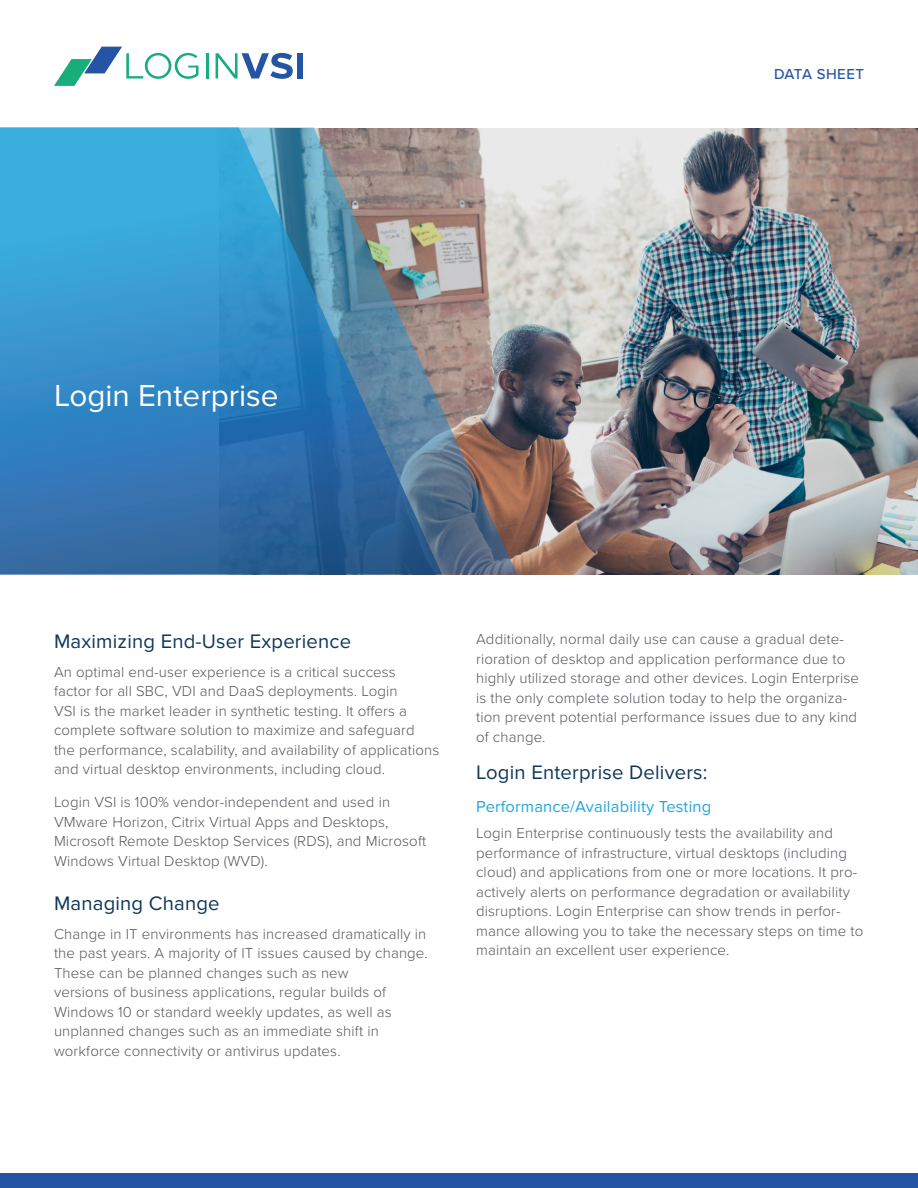
<style>
.page{position:relative;width:918px;height:1188px;background:#fff}
.page>*{position:absolute;margin:0;border:0;box-sizing:border-box;transform-origin:0 0}
.DS_H1{font:31.5px "Proxima Nova";color:#fff}
.Body_Copy_-_H1{font:20.25px "Proxima Nova";letter-spacing:.01em;color:#0e3758}
.Body_Copy_-_H3{font:16.5px "Proxima Nova";letter-spacing:.01em;color:#24a6db}
.Body_Copy_-_H3-2{font:300 15px/19.5px "Proxima Nova";letter-spacing:.01em;color:#57555e}
.Body_Copy_-_Body{font:300 15px/19.5px "Proxima Nova";letter-spacing:.01em;color:#57555e}
.t1{font:500 15px "Proxima Nova";letter-spacing:.03em;color:#2455a5}
</style>
<div class="page">
<hr style="left:206px;top:53px;width:2px;height:26px;background:#19ad7a">
<svg style="left:216px;top:53px;width:77px;height:26px"></svg>
<div style="left:297px;top:53px;width:6px;height:26px;background:#2455a5"></div>
<svg style="left:54px;top:47px;width:145px;height:39px"></svg>
<img style="left:517px;top:128px;width:401px;height:447px">
<svg style="left:442px;top:128px;width:75px;height:447px;background:#9c9291"></svg>
<svg style="left:0;top:127px;width:442px;height:448px;background:#4287b6"></svg>
<div style="left:0;top:1173px;width:918px;height:15px;background:#2455a5"></div>
<p class="t1" style="left:774px;top:63px;width:91px">DATA SHEET</p>
<p class="DS_H1" style="left:54px;top:378px;width:226px">Login Enterprise</p>
<p class="Body_Copy_-_H1" style="left:54px;top:630px;width:299px">Maximizing End-User Experience</p>
<p class="Body_Copy_-_Body" style="left:54px;top:661px;width:387px">An optimal end-user experience is a critical success<br>factor for all SBC, VDI and DaaS deployments. Login<br>VSI is the market leader in synthetic testing. It offers a complete software solution to maximize and safeguard the performance, scalability, and availability of applications and virtual desktop environments, including cloud.</p>
<p class="Body_Copy_-_Body" style="left:54px;top:792px;width:374px">Login VSI is 100% vendor-independent and used in VMware Horizon, Citrix Virtual Apps and Desktops, Microsoft Remote Desktop Services (RDS), and Microsoft Windows Virtual Desktop (WVD).</p>
<p class="Body_Copy_-_H1" style="left:54px;top:892px;width:167px">Managing Change</p>
<p class="Body_Copy_-_H3-2" style="left:54px;top:923px;width:375px">Change in IT environments has increased dramatically in the past years. A majority of IT issues caused by change.<br>These can be planned changes such as new<br>versions of business applications, regular builds of Windows 10 or standard weekly updates, as well as unplanned changes such as an immediate shift in workforce connectivity or antivirus updates.</p>
<p class="Body_Copy_-_H3-2" style="left:476px;top:629px;width:384px">Additionally, normal daily use can cause a gradual dete&shy;rioration of desktop and application performance due to highly utilized storage and other devices. Login Enterprise is the only complete solution today to help the organiza&shy;tion prevent potential performance issues due to any kind of change.</p>
<p class="Body_Copy_-_H1" style="left:476px;top:761px;width:233px">Login Enterprise Delivers:</p>
<p class="Body_Copy_-_H3" style="left:476px;top:797px;width:237px">Performance/Availability Testing</p>
<p class="Body_Copy_-_H3-2" style="left:476px;top:823px;width:389px">Login Enterprise continuously tests the availability and performance of infrastructure, virtual desktops (including cloud) and applications from one or more locations. It pro&shy;actively alerts on performance degradation or availability disruptions. Login Enterprise can show trends in perfor&shy;mance allowing you to take the necessary steps on time to maintain an excellent user experience.</p>
</div>
